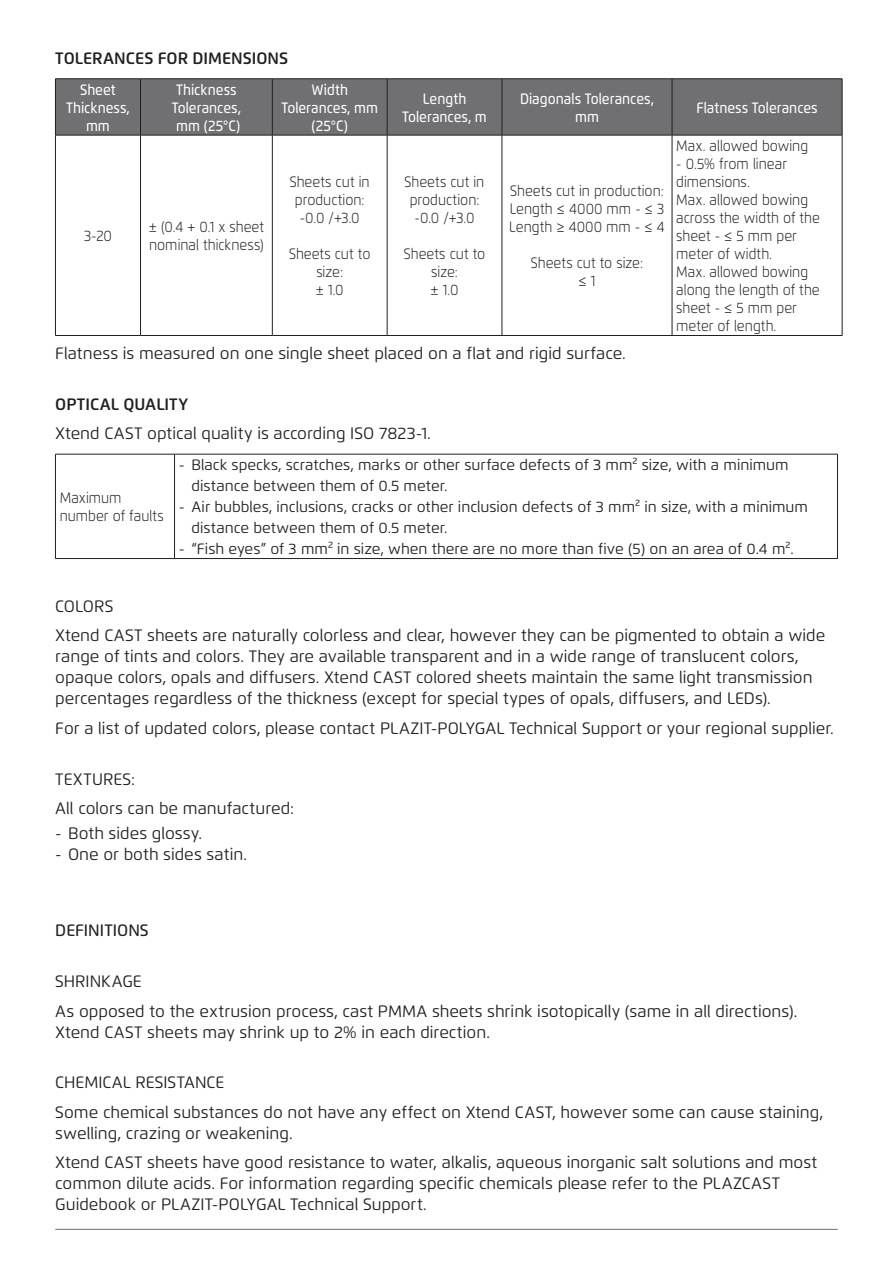
<style>
.page{position:relative;width:893px;height:1263px;background:#fff}
.page>*{position:absolute;margin:0;border:0;box-sizing:border-box;transform-origin:0 0}
.Run_Text{font:16.5px/21px "Flexo";color:#231f20}
.HEAD_2_Demi{font:600 16.5px "Flexo";color:#231f20}
.HEAD_3_Regular{font:16.5px "Flexo";color:#231f20}
.HEAD{font:16.5px "Flexo";color:#231f20}
.HEAD-2{font:500 16.5px "Flexo";color:#231f20}
.t1{font:15px/21px "Flexo";color:#231f20}
.Table_Text_Center{font:300 15px/18px "Flexo";color:#231f20;text-align:center;scale:.9 1}
.Table_Text_Left{font:300 15px/18px "Flexo";color:#231f20;scale:.9 1}
.Table_Head{font:500 15px/18px "Flexo";color:#fff;text-align:center;scale:.9 1}
</style>
<div class="page">
<hr style="left:55px;top:1229px;width:783px;height:1px;background:#717174">
<div style="left:56px;top:79px;width:786px;height:56px;background:#707073"></div>
<hr style="left:55px;top:78px;width:86px;height:1px;background:#231f20">
<hr style="left:55px;top:79px;width:1px;height:56px;background:#231f20">
<hr style="left:141px;top:78px;width:131px;height:1px;background:#231f20">
<hr style="left:140px;top:79px;width:1px;height:56px;background:#231f20">
<hr style="left:272px;top:78px;width:115px;height:1px;background:#231f20">
<hr style="left:272px;top:79px;width:1px;height:56px;background:#231f20">
<hr style="left:387px;top:78px;width:115px;height:1px;background:#231f20">
<hr style="left:387px;top:79px;width:1px;height:56px;background:#231f20">
<hr style="left:502px;top:78px;width:170px;height:1px;background:#231f20">
<hr style="left:502px;top:79px;width:1px;height:56px;background:#231f20">
<hr style="left:672px;top:78px;width:170px;height:1px;background:#231f20">
<hr style="left:672px;top:79px;width:1px;height:56px;background:#231f20">
<hr style="left:842px;top:79px;width:1px;height:56px;background:#231f20">
<hr style="left:55px;top:135px;width:86px;height:1px;background:#231f20">
<hr style="left:55px;top:135px;width:1px;height:200px;background:#231f20">
<hr style="left:141px;top:135px;width:131px;height:1px;background:#231f20">
<hr style="left:140px;top:135px;width:1px;height:200px;background:#231f20">
<hr style="left:272px;top:135px;width:115px;height:1px;background:#231f20">
<hr style="left:272px;top:135px;width:1px;height:200px;background:#231f20">
<hr style="left:387px;top:135px;width:115px;height:1px;background:#231f20">
<hr style="left:502px;top:135px;width:170px;height:1px;background:#231f20">
<hr style="left:387px;top:135px;width:1px;height:200px;background:#231f20">
<hr style="left:502px;top:135px;width:1px;height:200px;background:#231f20">
<hr style="left:672px;top:135px;width:170px;height:1px;background:#231f20">
<hr style="left:672px;top:135px;width:1px;height:200px;background:#231f20">
<hr style="left:842px;top:135px;width:1px;height:200px;background:#231f20">
<hr style="left:672px;top:335px;width:170px;height:1px;background:#231f20">
<hr style="left:55px;top:335px;width:86px;height:1px;background:#231f20">
<hr style="left:141px;top:335px;width:131px;height:1px;background:#231f20">
<hr style="left:272px;top:335px;width:115px;height:1px;background:#231f20">
<hr style="left:387px;top:335px;width:115px;height:1px;background:#231f20">
<hr style="left:502px;top:335px;width:170px;height:1px;background:#231f20">
<hr style="left:55px;top:454px;width:120px;height:1px;background:#231f20">
<hr style="left:55px;top:454px;width:1px;height:104px;background:#231f20">
<hr style="left:175px;top:454px;width:663px;height:1px;background:#231f20">
<hr style="left:174px;top:454px;width:1px;height:104px;background:#231f20">
<hr style="left:837px;top:454px;width:1px;height:104px;background:#231f20">
<hr style="left:55px;top:558px;width:120px;height:1px;background:#231f20">
<hr style="left:175px;top:558px;width:663px;height:1px;background:#231f20">
<p class="HEAD_2_Demi" style="left:55px;top:48px;width:234px">TOLERANCES FOR DIMENSIONS</p>
<p class="Table_Head" style="left:66px;top:81px;width:72px">Sheet<br>Thickness, mm</p>
<p class="Table_Head" style="left:176px;top:81px;width:69px">Thickness</p>
<p class="Table_Head" style="left:281px;top:81px;width:109px">Width<br>Tolerances, mm (25°C)</p>
<p class="Table_Head" style="left:402px;top:90px;width:96px">Length<br>Tolerances, m</p>
<p class="Table_Head" style="left:520px;top:90px;width:150px">Diagonals Tolerances,</p>
<p class="Table_Head" style="left:172px;top:99px;width:78px">Tolerances,</p>
<p class="Table_Head" style="left:176px;top:117px;width:73px">mm (25°C)</p>
<p class="Table_Head" style="left:575px;top:108px;width:28px">mm</p>
<p class="Table_Text_Center" style="left:84px;top:227px;width:33px">3-20</p>
<p class="Table_Text_Center" style="left:149px;top:218px;width:130px;text-align:left">± (0.4 + 0.1 x sheet nominal thickness)</p>
<p class="Table_Text_Center" style="left:290px;top:173px;width:90px">Sheets cut in production:</p>
<p class="Table_Text_Center" style="left:300px;top:209px;width:68px">-0.0 /+3.0</p>
<p class="Table_Text_Center" style="left:289px;top:245px;width:92px">Sheets cut to size:</p>
<p class="Table_Text_Center" style="left:316px;top:281px;width:32px">± 1.0</p>
<p class="Table_Text_Center" style="left:405px;top:173px;width:90px">Sheets cut in production:</p>
<p class="Table_Text_Center" style="left:415px;top:209px;width:68px">-0.0 /+3.0</p>
<p class="Table_Text_Center" style="left:404px;top:245px;width:92px">Sheets cut to size:</p>
<p class="Table_Text_Center" style="left:431px;top:281px;width:32px">± 1.0</p>
<p class="Table_Text_Center" style="left:510px;top:182px;width:172px">Sheets cut in production:</p>
<p class="Table_Text_Center" style="left:510px;top:200px;width:173px">Length ≤ 4000 mm - ≤ 3</p>
<p class="Table_Text_Center" style="left:509px;top:218px;width:174px">Length ≥ 4000 mm - ≤ 4</p>
<p class="Table_Text_Center" style="left:531px;top:254px;width:126px">Sheets cut to size:</p>
<p class="Table_Text_Center" style="left:579px;top:272px;width:20px">≤ 1</p>
<p class="Run_Text" style="left:55px;top:343px;width:572px">Flatness is measured on one single sheet placed on a flat and rigid surface.</p>
<p class="HEAD_2_Demi" style="left:55px;top:394px;width:134px">OPTICAL QUALITY</p>
<p class="Run_Text" style="left:55px;top:423px;width:377px">Xtend CAST optical quality is according ISO 7823-1.</p>
<p class="Table_Head" style="left:696px;top:99px;width:136px">Flatness Tolerances</p>
<p class="Table_Text_Left" style="left:676px;top:137px;width:148px">Max. allowed bowing</p>
<p class="Table_Text_Left" style="left:676px;top:155px;width:125px">- 0.5% from linear dimensions.</p>
<p class="Table_Text_Left" style="left:676px;top:191px;width:161px">Max. allowed bowing across the width of the sheet - ≤ 5 mm per meter of width.</p>
<p class="Table_Text_Left" style="left:676px;top:263px;width:161px">Max. allowed bowing along the length of the sheet - ≤ 5 mm per meter of length.</p>
<p class="Table_Text_Center" style="left:60px;top:489px;width:117px;text-align:left">Maximum number of faults</p>
<p class="t1" style="left:192px;top:454px;width:599px;text-indent:-13px">- Black specks, scratches, marks or other surface defects of 3 mm² size, with a minimum distance between them of 0.5 meter.</p>
<p class="t1" style="left:192px;top:496px;width:618px;text-indent:-13px">- Air bubbles, inclusions, cracks or other inclusion defects of 3 mm² in size, with a minimum distance between them of 0.5 meter.</p>
<p class="t1" style="left:179px;top:538px;width:616px">- “Fish eyes” of 3 mm² in size, when there are no more than five (5) on an area of 0.4 m².</p>
<p class="Run_Text" style="left:55px;top:595px;width:60px">COLORS</p>
<p class="Run_Text" style="left:55px;top:625px;width:772px">Xtend CAST sheets are naturally colorless and clear, however they can be pigmented to obtain a wide range of tints and colors. They are available transparent and in a wide range of translucent colors, opaque colors, opals and diffusers. Xtend CAST colored sheets maintain the same light transmission percentages regardless of the thickness (except for special types of opals, diffusers, and LEDs).</p>
<p class="Run_Text" style="left:55px;top:717px;width:780px">For a list of updated colors, please contact PLAZIT-POLYGAL Technical Support or your regional supplier.</p>
<p class="HEAD_3_Regular" style="left:55px;top:769px;width:81px">TEXTURES:</p>
<p class="Run_Text" style="left:55px;top:798px;width:240px">All colors can be manufactured:</p>
<p class="Run_Text" style="left:55px;top:823px;width:148px">- Both sides glossy.</p>
<p class="Run_Text" style="left:55px;top:844px;width:193px">- One or both sides satin.</p>
<p class="HEAD-2" style="left:55px;top:920px;width:95px">DEFINITIONS</p>
<p class="HEAD_3_Regular" style="left:55px;top:971px;width:88px">SHRINKAGE</p>
<p class="Run_Text" style="left:55px;top:1000px;width:744px">As opposed to the extrusion process, cast PMMA sheets shrink isotopically (same in all directions).<br>Xtend CAST sheets may shrink up to 2% in each direction.</p>
<p class="HEAD" style="left:55px;top:1072px;width:170px">CHEMICAL RESISTANCE</p>
<p class="Run_Text" style="left:55px;top:1101px;width:769px">Some chemical substances do not have any effect on Xtend CAST, however some can cause staining, swelling, crazing or weakening.</p>
<p class="Run_Text" style="left:55px;top:1152px;width:763px">Xtend CAST sheets have good resistance to water, alkalis, aqueous inorganic salt solutions and most common dilute acids. For information regarding specific chemicals please refer to the PLAZCAST<br>Guidebook or PLAZIT-POLYGAL Technical Support.</p>
</div>
